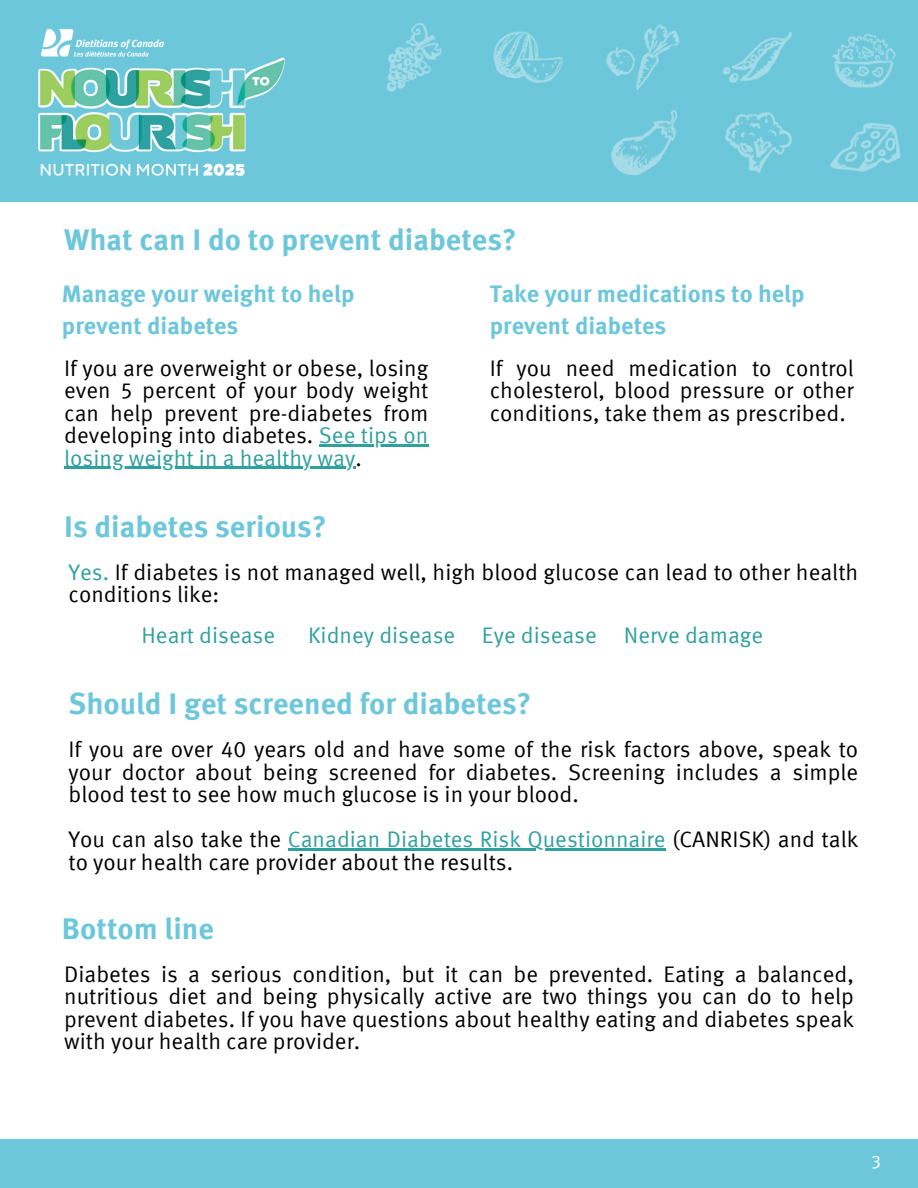
<style>
.page{position:relative;width:918px;height:1188px;background:#fff}
.page>*{position:absolute;margin:0;border:0;box-sizing:border-box;transform-origin:0 0}
.t1{font:700 30px "Meta Offc";color:#6dc7da}
.t2{font:700 24px/32.7px "Meta Offc";color:#6dc7da}
.t3{font:22.5px/22.5px "Meta Offc Norm";color:#000;text-align:justify}
.t4{font:22.5px "Meta Offc Norm";color:#2ea09e}
.t5{font:18px "Meta Offc Norm";color:#fff}
.s1{color:#2ea09e}
.s2{color:#000}
</style>
<div class="page">
<div style="left:0;top:0;width:918px;height:202px;background:#6dc7da"></div>
<img style="left:38px;top:29px;width:246px;height:147px">
<div style="left:0;top:1139px;width:918px;height:49px;background:#6dc7da"></div>
<img style="left:611px;top:110px;width:290px;height:66px">
<img style="left:386px;top:23px;width:510px;height:69px">
<hr style="left:319px;top:444px;width:109px;height:2px;background:#2ea09e">
<hr style="left:64px;top:467px;width:292px;height:2px;background:#2ea09e">
<hr style="left:288px;top:848px;width:378px;height:3px;background:#2ea09e">
<p class="t1" style="left:64px;top:227px;width:454px">What can I do to prevent diabetes?</p>
<h2 class="t2" style="left:62px;top:279px;width:294px">Manage your weight to help prevent diabetes</h2>
<p class="t3" style="left:64px;top:359px;width:366px">If you are overweight or obese, losing even 5 percent of your body weight can help prevent pre-diabetes from developing into diabetes. <span class="s1">See tips on</span></p>
<h1 class="t4" style="left:64px;top:449px;width:299px">losing weight in a healthy way<span class="s2">.</span></h1>
<h3 class="t2" style="left:490px;top:279px;width:317px">Take your medications to help prevent diabetes</h3>
<h2 class="t3" style="left:490px;top:359px;width:366px">If you need medication to control cholesterol, blood pressure or other conditions, take them as prescribed.</h2>
<h3 class="t1" style="left:64px;top:514px;width:264px">Is diabetes serious?</h3>
<h1 class="t3" style="left:69px;top:563px;width:791px"><span class="s1">Yes.</span> If diabetes is not managed well, high blood glucose can lead to other health conditions like:</h1>
<h3 class="t4" style="left:142px;top:626px;width:135px">Heart disease</h3>
<h3 class="t4" style="left:308px;top:626px;width:149px">Kidney disease</h3>
<h3 class="t4" style="left:482px;top:626px;width:116px">Eye disease</h3>
<h3 class="t4" style="left:624px;top:626px;width:141px">Nerve damage</h3>
<h3 class="t1" style="left:69px;top:692px;width:464px">Should I get screened for diabetes?</h3>
<h1 class="t3" style="left:69px;top:740px;width:791px">If you are over 40 years old and have some of the risk factors above, speak to your doctor about being screened for diabetes. Screening includes a simple blood test to see how much glucose is in your blood.</h1>
<h3 class="t3" style="left:69px;top:830px;width:791px">You can also take the <span class="s1">Canadian Diabetes Risk Questionnaire</span> (CANRISK) and talk</h3>
<h3 class="t3" style="left:69px;top:853px;width:446px">to your health care provider about the results.</h3>
<h1 class="t1" style="left:62px;top:916px;width:154px">Bottom line</h1>
<h3 class="t3" style="left:64px;top:965px;width:791px">Diabetes is a serious condition, but it can be prevented. Eating a balanced, nutritious diet and being physically active are two things you can do to help prevent diabetes. If you have questions about healthy eating and diabetes speak with your health care provider.</h3>
<p class="t5" style="left:871px;top:1154px;width:12px">3</p>
</div>
